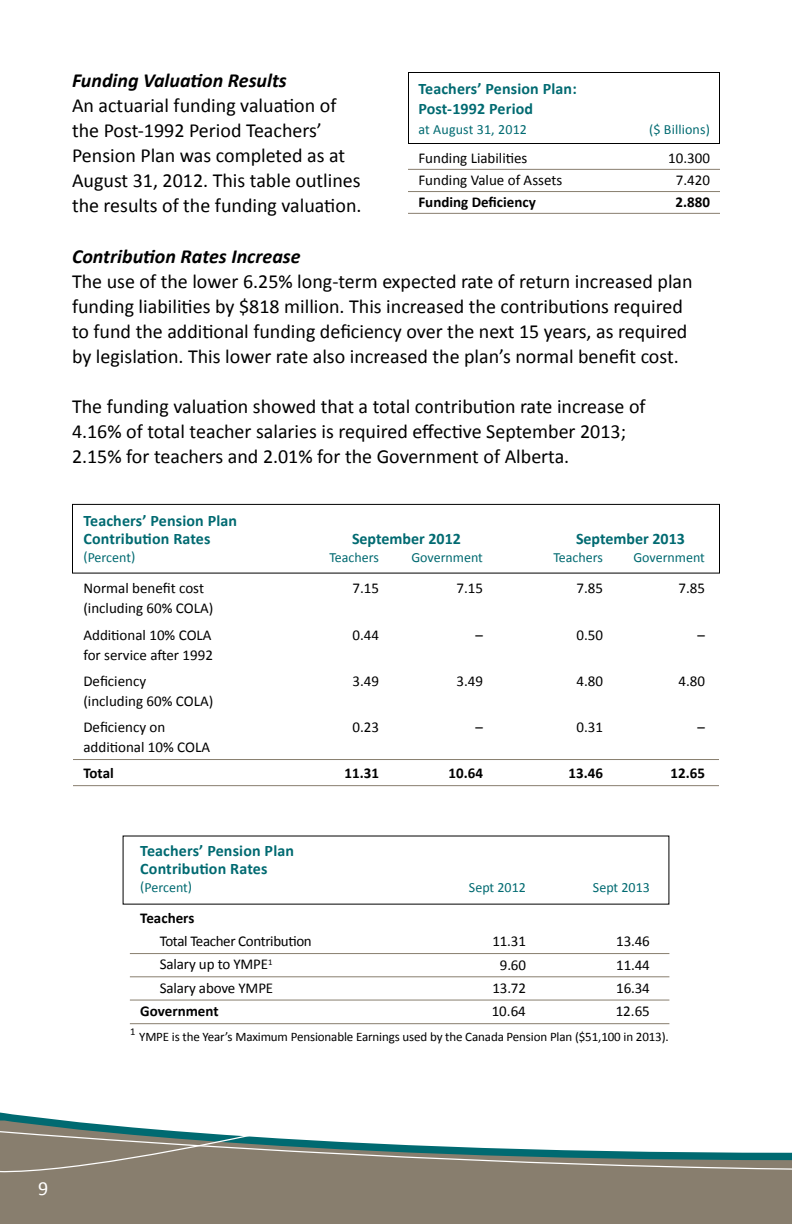
<style>
.page{position:relative;width:792px;height:1224px;background:#fff}
.page>*{position:absolute;margin:0;border:0;box-sizing:border-box;transform-origin:0 0}
.t1{font:20px/25px "Calibri";color:#000}
.t2{font:italic 700 20px "Calibri";color:#000}
.t3{font:20px "Calibri";color:#fff}
.t4{font:700 16px/18px "Calibri";letter-spacing:.01em;color:#006a71}
.t5{font:15px/26.2px "Calibri";color:#000}
.t6{font:700 15px "Calibri";color:#000}
.t7{font:15px "Calibri";letter-spacing:-.025em;color:#000}
.t8{font:14px "Calibri";color:#006a71}
.t9{font:13px "Calibri";letter-spacing:-.01em;color:#000}
.t10{font:10.4px "Calibri";color:#000}
</style>
<div class="page">
<div style="left:408px;top:72px;width:312px;height:72px;border:1px solid #000"></div>
<hr style="left:408px;top:169px;width:312px;height:1px;background:#887e6e">
<hr style="left:408px;top:191px;width:312px;height:1px;background:#887e6e">
<hr style="left:408px;top:213px;width:312px;height:1px;background:#887e6e">
<hr style="left:73px;top:759px;width:646px;height:1px;background:#887e6e">
<hr style="left:73px;top:785px;width:646px;height:1px;background:#887e6e">
<div style="left:72px;top:504px;width:648px;height:70px;border:1px solid #000"></div>
<hr style="left:130px;top:953px;width:539px;height:1px;background:#887e6e">
<hr style="left:130px;top:976px;width:539px;height:1px;background:#887e6e">
<hr style="left:130px;top:1000px;width:539px;height:1px;background:#887e6e">
<hr style="left:130px;top:1023px;width:539px;height:1px;background:#887e6e">
<svg style="left:0;top:1119px;width:792px;height:105px"></svg>
<svg style="left:0;top:1133px;width:253px;height:51px;background:#878376"></svg>
<p class="t2" style="left:72px;top:68px;width:216px">Funding Valuation Results</p>
<p class="t1" style="left:72px;top:92px;width:291px">An actuarial funding valuation of the Post-1992 Period Teachers’ Pension Plan was completed as at August 31, 2012. This table outlines the results of the funding valuation.</p>
<p class="t4" style="left:418px;top:78px;width:160px;line-height:20px">Teachers’ Pension Plan:<br>Post-1992 Period</p>
<p class="t8" style="left:418px;top:121px;width:110px">at August 31, 2012</p>
<p class="t8" style="left:649px;top:121px;width:62px">($ Billions)</p>
<p class="t5" style="left:418px;top:145px;width:111px">Funding Liabilities</p>
<p class="t5" style="left:668px;top:145px;width:43px">10.300</p>
<p class="t5" style="left:418px;top:167px;width:145px">Funding Value of Assets</p>
<p class="t5" style="left:676px;top:167px;width:36px">7.420</p>
<p class="t6" style="left:418px;top:193px;width:119px">Funding Deficiency</p>
<p class="t6" style="left:676px;top:193px;width:36px">2.880</p>
<p class="t2" style="left:72px;top:244px;width:230px">Contribution Rates Increase</p>
<p class="t1" style="left:72px;top:268px;width:622px">The use of the lower 6.25% long-term expected rate of return increased plan funding liabilities by $818 million. This increased the contributions required to fund the additional funding deficiency over the next 15 years, as required by legislation. This lower rate also increased the plan’s normal benefit cost.</p>
<p class="t1" style="left:72px;top:393px;width:575px">The funding valuation showed that a total contribution rate increase of<br>4.16% of total teacher salaries is required effective September 2013;<br>2.15% for teachers and 2.01% for the Government of Alberta.</p>
<p class="t4" style="left:83px;top:511px;width:155px">Teachers’ Pension Plan<br>Contribution Rates</p>
<p class="t4" style="left:352px;top:529px;width:110px">September 2012</p>
<p class="t4" style="left:576px;top:529px;width:110px">September 2013</p>
<p class="t8" style="left:83px;top:549px;width:53px">(Percent)</p>
<p class="t8" style="left:329px;top:549px;width:51px">Teachers</p>
<p class="t8" style="left:411px;top:549px;width:73px">Government</p>
<p class="t8" style="left:553px;top:549px;width:51px">Teachers</p>
<p class="t8" style="left:633px;top:549px;width:73px">Government</p>
<p class="t5" style="left:83px;top:575px;width:122px">Normal benefit cost</p>
<p class="t5" style="left:352px;top:575px;width:28px">7.15</p>
<p class="t5" style="left:456px;top:575px;width:28px">7.15</p>
<p class="t5" style="left:576px;top:575px;width:28px">7.85</p>
<p class="t5" style="left:678px;top:575px;width:28px">7.85</p>
<p class="t5" style="left:83px;top:595px;width:131px">(including 60% COLA)<br>Additional 10% COLA</p>
<p class="t5" style="left:352px;top:621px;width:28px">0.44</p>
<p class="t5" style="left:476px;top:621px;width:9px">–</p>
<p class="t5" style="left:576px;top:621px;width:28px">0.50</p>
<p class="t5" style="left:698px;top:621px;width:9px">–</p>
<p class="t5" style="left:83px;top:641px;width:131px">for service after 1992<br>Deficiency</p>
<p class="t5" style="left:83px;top:687px;width:131px">(including 60% COLA)<br>Deficiency on</p>
<p class="t5" style="left:352px;top:667px;width:28px">3.49</p>
<p class="t5" style="left:456px;top:667px;width:28px">3.49</p>
<p class="t5" style="left:576px;top:667px;width:28px">4.80</p>
<p class="t5" style="left:678px;top:667px;width:28px">4.80</p>
<p class="t5" style="left:352px;top:713px;width:28px">0.23</p>
<p class="t5" style="left:476px;top:713px;width:9px">–</p>
<p class="t5" style="left:576px;top:713px;width:28px">0.31</p>
<p class="t5" style="left:698px;top:713px;width:9px">–</p>
<p class="t5" style="left:83px;top:733px;width:128px">additional 10% COLA</p>
<p class="t6" style="left:83px;top:764px;width:32px">Total</p>
<p class="t6" style="left:345px;top:764px;width:36px">11.31</p>
<p class="t6" style="left:449px;top:764px;width:36px">10.64</p>
<p class="t6" style="left:569px;top:764px;width:36px">13.46</p>
<p class="t6" style="left:671px;top:764px;width:36px">12.65</p>
<p class="t4" style="left:140px;top:841px;width:155px">Teachers’ Pension Plan<br>Contribution Rates</p>
<p class="t8" style="left:140px;top:879px;width:53px">(Percent)</p>
<p class="t8" style="left:469px;top:879px;width:58px">Sept 2012</p>
<p class="t8" style="left:593px;top:879px;width:58px">Sept 2013</p>
<p class="t6" style="left:140px;top:909px;width:56px">Teachers</p>
<p class="t7" style="left:160px;top:932px;width:153px">Total Teacher Contribution</p>
<p class="t5" style="left:492px;top:927px;width:35px">11.31</p>
<p class="t5" style="left:616px;top:927px;width:35px">13.46</p>
<p class="t5" style="left:160px;top:951px;width:114px">Salary up to YMPE<sup>1</sup></p>
<p class="t5" style="left:500px;top:951px;width:28px">9.60</p>
<p class="t5" style="left:616px;top:951px;width:35px">11.44</p>
<p class="t5" style="left:160px;top:974px;width:115px">Salary above YMPE</p>
<p class="t5" style="left:492px;top:974px;width:35px">13.72</p>
<p class="t5" style="left:616px;top:974px;width:35px">16.34</p>
<p class="t6" style="left:140px;top:1002px;width:80px">Government</p>
<p class="t5" style="left:492px;top:997px;width:36px">10.64</p>
<p class="t5" style="left:616px;top:997px;width:36px">12.65</p>
<p class="t10" style="left:130px;top:1026px;width:7px">1</p>
<p class="t9" style="left:139px;top:1029px;width:531px">YMPE is the Year’s Maximum Pensionable Earnings used by the Canada Pension Plan ($51,100 in 2013).</p>
<p class="t3" style="left:38px;top:1176px;width:12px">9</p>
</div>
